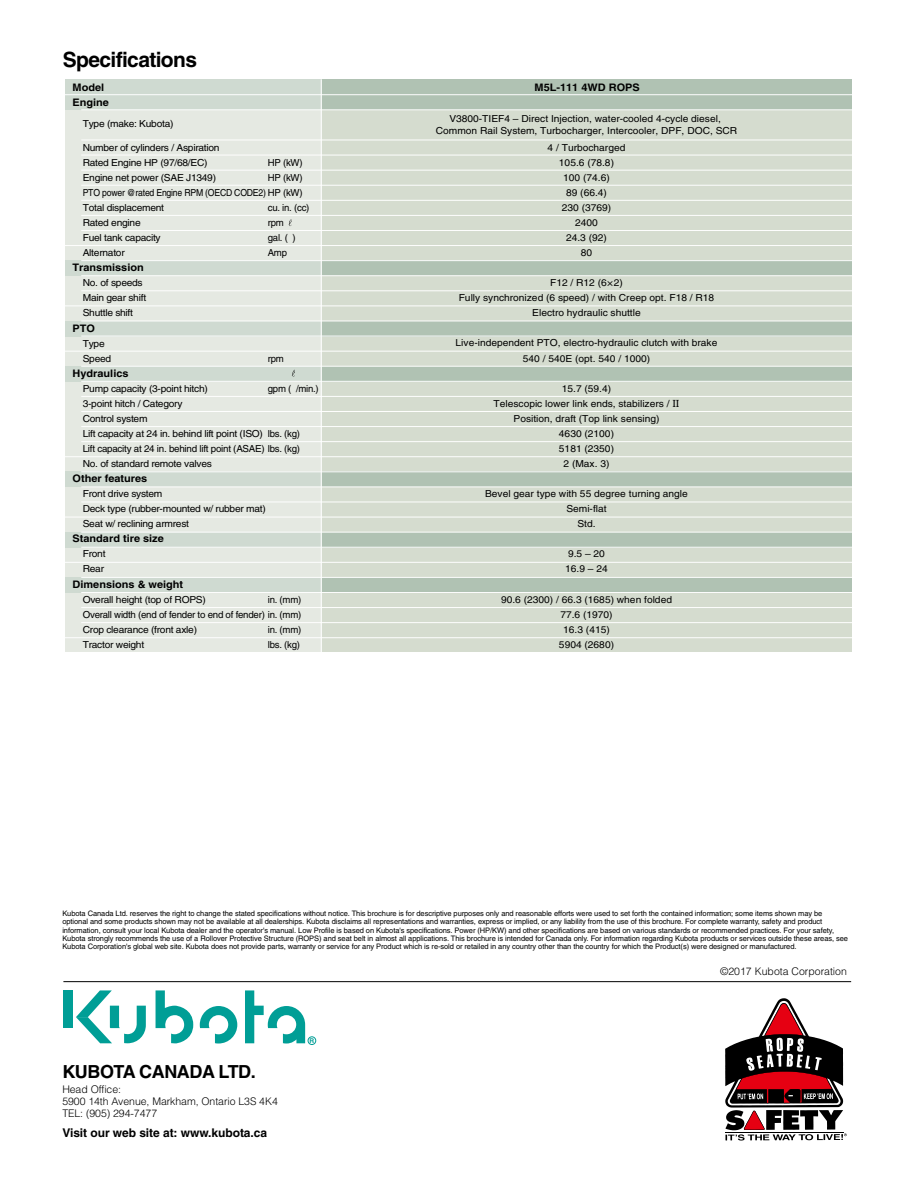
<style>
.page{position:relative;width:915px;height:1191px;background:#fff}
.page>*{position:absolute;margin:0;border:0;box-sizing:border-box;transform-origin:0 0}
.t1{font:700 21px "Helvetica";letter-spacing:-.03em;color:#000}
.t2{font:700 19.35px "Helvetica";color:#000;scale:1.06 1}
.t3{font:700 18px "Helvetica";letter-spacing:-.025em;color:#000}
.t4{font:700 12px "Helvetica";letter-spacing:-.005em;color:#000}
.t5{font:300 10.5px/12px "Helvetica";letter-spacing:-.005em;color:#000}
.t6{font:700 10.35px "Helvetica";color:#000;scale:1.06 1}
.t7{font:9.6px/15px "Helvetica";color:#000;text-align:center;scale:1.06 1}
.t8{font:9.6px/15px "Helvetica";letter-spacing:-.025em;color:#000;scale:1.06 1}
.t9{font:9.6px/15px "Helvetica";letter-spacing:-.025em;color:#000;text-align:right}
.t10{font:9.6px "Helvetica";letter-spacing:-.025em;color:#000;scale:.9 1}
.t11{font:7.5px/8.2px "Helvetica";letter-spacing:-.01em;color:#000}
.t12{font:700 6.45px "Helvetica";color:#009e96}
.s1{font-family:"Century Old Style"}
</style>
<div class="page">
<hr style="left:63px;top:981px;width:787px;height:1px;background:#000">
<svg style="left:725px;top:998px;width:121px;height:142px"></svg>
<hr style="left:724px;top:1131px;width:119px;height:1px;background:#000">
<div style="left:63px;top:990px;width:10px;height:38px;background:#009e96"></div>
<svg style="left:76px;top:990px;width:70px;height:53px"></svg>
<svg style="left:155px;top:990px;width:38px;height:53px"></svg>
<svg style="left:200px;top:1006px;width:37px;height:37px"></svg>
<svg style="left:245px;top:990px;width:60px;height:53px"></svg>
<div style="left:308px;top:1036px;width:8px;height:8px;border:1px solid #009e96;border-radius:50%"></div>
<div style="left:65px;top:79px;width:785px;height:573px;background:#d5dccf"></div>
<div style="left:65px;top:79px;width:785px;height:31px;background:#b0c2b3"></div>
<div style="left:65px;top:261px;width:785px;height:15px;background:#b0c2b3"></div>
<div style="left:65px;top:321px;width:785px;height:15px;background:#b0c2b3"></div>
<div style="left:65px;top:366px;width:785px;height:15px;background:#b0c2b3"></div>
<div style="left:65px;top:472px;width:785px;height:15px;background:#b0c2b3"></div>
<div style="left:65px;top:577px;width:785px;height:15px;background:#b0c2b3"></div>
<div style="left:65px;top:532px;width:785px;height:15px;background:#b0c2b3"></div>
<svg style="left:65px;top:79px;width:256px;height:573px;background:#e0e6de"></svg>
<hr style="left:81px;top:109px;width:769px;height:1px;background:#fff">
<hr style="left:64px;top:94px;width:786px;height:1px;background:#fff">
<hr style="left:81px;top:155px;width:769px;height:1px;background:#fff">
<hr style="left:81px;top:140px;width:769px;height:1px;background:#fff">
<hr style="left:81px;top:170px;width:769px;height:1px;background:#fff">
<hr style="left:81px;top:185px;width:769px;height:1px;background:#fff">
<hr style="left:81px;top:200px;width:769px;height:1px;background:#fff">
<hr style="left:81px;top:215px;width:769px;height:1px;background:#fff">
<hr style="left:81px;top:230px;width:769px;height:1px;background:#fff">
<hr style="left:65px;top:245px;width:785px;height:1px;background:#fff">
<hr style="left:81px;top:260px;width:769px;height:1px;background:#fff">
<hr style="left:81px;top:275px;width:769px;height:1px;background:#fff">
<hr style="left:81px;top:290px;width:769px;height:1px;background:#fff">
<hr style="left:64px;top:305px;width:786px;height:1px;background:#fff">
<hr style="left:64px;top:351px;width:786px;height:1px;background:#fff">
<hr style="left:81px;top:336px;width:769px;height:1px;background:#fff">
<hr style="left:81px;top:321px;width:769px;height:1px;background:#fff">
<hr style="left:81px;top:366px;width:769px;height:1px;background:#fff">
<hr style="left:81px;top:381px;width:769px;height:1px;background:#fff">
<hr style="left:81px;top:396px;width:769px;height:1px;background:#fff">
<hr style="left:81px;top:411px;width:769px;height:1px;background:#fff">
<hr style="left:81px;top:426px;width:769px;height:1px;background:#fff">
<hr style="left:81px;top:441px;width:769px;height:1px;background:#fff">
<hr style="left:65px;top:456px;width:785px;height:1px;background:#fff">
<hr style="left:81px;top:471px;width:769px;height:1px;background:#fff">
<hr style="left:81px;top:486px;width:769px;height:1px;background:#fff">
<hr style="left:81px;top:532px;width:769px;height:1px;background:#fff">
<hr style="left:64px;top:517px;width:786px;height:1px;background:#fff">
<hr style="left:81px;top:501px;width:769px;height:1px;background:#fff">
<hr style="left:81px;top:547px;width:769px;height:1px;background:#fff">
<hr style="left:64px;top:562px;width:786px;height:1px;background:#fff">
<hr style="left:81px;top:577px;width:769px;height:1px;background:#fff">
<hr style="left:81px;top:592px;width:769px;height:1px;background:#fff">
<hr style="left:81px;top:607px;width:769px;height:1px;background:#fff">
<hr style="left:81px;top:622px;width:769px;height:1px;background:#fff">
<hr style="left:65px;top:637px;width:785px;height:1px;background:#fff">
<hr style="left:321px;top:79px;width:1px;height:580px;background:#fff">
<svg style="left:288px;top:219px;width:3px;height:7px"></svg>
<svg style="left:291px;top:370px;width:4px;height:7px"></svg>
<h1 class="t1" style="left:63px;top:47px;width:136px">Specifications</h1>
<h2 class="t2" style="left:64px;top:49px;width:129px">Specifications</h2>
<h3 class="t6" style="left:73px;top:81px;width:31px">Model</h3>
<h3 class="t6" style="left:534px;top:81px;width:101px">M5L-111 4WD ROPS</h3>
<h3 class="t6" style="left:73px;top:96px;width:36px">Engine</h3>
<p class="t8" style="left:83px;top:117px;width:87px">Type (make: Kubota)</p>
<p class="t8" style="left:83px;top:140px;width:131px">Number of cylinders / Aspiration<br>Rated Engine HP (97/68/EC)<br>Engine net power (SAE J1349)</p>
<p class="t8" style="left:83px;top:200px;width:78px">Total displacement<br>Rated engine<br>Fuel tank capacity<br>Alternator</p>
<p class="t8" style="left:83px;top:275px;width:61px">No. of speeds<br>Main gear shift<br>Shuttle shift</p>
<p class="t8" style="left:83px;top:335px;width:28px">Type<br>Speed</p>
<p class="t8" style="left:83px;top:381px;width:171px">Pump capacity (3-point hitch)<br>3-point hitch / Category<br>Control system<br>Lift capacity at 24 in. behind lift point (ISO)</p>
<p class="t8" style="left:83px;top:456px;width:123px">No. of standard remote valves</p>
<p class="t8" style="left:83px;top:486px;width:174px">Front drive system<br>Deck type (rubber-mounted w/ rubber mat)<br>Seat w/ reclining armrest</p>
<p class="t8" style="left:83px;top:546px;width:23px">Front<br>Rear</p>
<p class="t8" style="left:83px;top:591px;width:118px">Overall height (top of ROPS)</p>
<p class="t8" style="left:83px;top:622px;width:109px">Crop clearance (front axle)<br>Tractor weight</p>
<p class="t9" style="left:268px;top:155px;width:36px">HP (kW)</p>
<p class="t9" style="left:268px;top:170px;width:36px">HP (kW)</p>
<p class="t10" style="left:83px;top:187px;width:246px">PTO power @rated Engine RPM (OECD CODE2) HP (kW)</p>
<p class="t9" style="left:268px;top:200px;width:43px">cu. in. (cc)</p>
<p class="t9" style="left:268px;top:215px;width:18px">rpm</p>
<p class="t9" style="left:268px;top:230px;width:29px">gal. ( )</p>
<p class="t9" style="left:268px;top:245px;width:21px">Amp</p>
<h3 class="t6" style="left:73px;top:261px;width:69px">Transmission</h3>
<h3 class="t6" style="left:73px;top:322px;width:23px">PTO</h3>
<h3 class="t6" style="left:73px;top:367px;width:54px">Hydraulics</h3>
<p class="t9" style="left:268px;top:351px;width:18px">rpm</p>
<p class="t9" style="left:268px;top:381px;width:52px">gpm ( /min.)</p>
<p class="t9" style="left:83px;top:426px;width:219px">lbs. (kg)<br>Lift capacity at 24 in. behind lift point (ASAE) lbs. (kg)</p>
<h3 class="t6" style="left:73px;top:472px;width:72px">Other features</h3>
<h3 class="t6" style="left:73px;top:532px;width:88px">Standard tire size</h3>
<h3 class="t6" style="left:73px;top:577px;width:106px">Dimensions &amp; weight</h3>
<p class="t9" style="left:83px;top:591px;width:220px">in. (mm)<br>Overall width (end of fender to end of fender) in. (mm) in. (mm)<br>lbs. (kg)</p>
<p class="t7" style="left:435px;top:112px;width:286px;line-height:12.3px">V3800-TIEF4 – Direct Injection, water-cooled 4-cycle diesel,<br>Common Rail System, Turbocharger, Intercooler, DPF, DOC, SCR</p>
<p class="t7" style="left:547px;top:140px;width:75px">4 / Turbocharged<br>105.6 (78.8)<br>100 (74.6)<br>89 (66.4)<br>230 (3769)<br>2400<br>24.3 (92)<br>80</p>
<p class="t7" style="left:458px;top:275px;width:242px">F12 / R12 (6×2)<br>Fully synchronized (6 speed) / with Creep opt. F18 / R18<br>Electro hydraulic shuttle</p>
<p class="t7" style="left:455px;top:335px;width:248px">Live-independent PTO, electro-hydraulic clutch with brake<br>540 / 540E (opt. 540 / 1000)</p>
<p class="t7" style="left:493px;top:381px;width:177px">15.7 (59.4)<br>Telescopic lower link ends, stabilizers / <span class="s1">II<br></span>Position, draft (Top link sensing)<br>4630 (2100)<br>5181 (2350)<br>2 (Max. 3)</p>
<p class="t7" style="left:485px;top:486px;width:193px">Bevel gear type with 55 degree turning angle<br>Semi-flat<br>Std.</p>
<p class="t8" style="left:565px;top:546px;width:42px">9.5 – 20<br>16.9 – 24</p>
<p class="t7" style="left:501px;top:591px;width:163px">90.6 (2300) / 66.3 (1685) when folded<br>77.6 (1970)<br>16.3 (415)<br>5904 (2680)</p>
<p class="t11" style="left:62px;top:909px;width:787px">Kubota Canada Ltd. reserves the right to change the stated specifications without notice. This brochure is for descriptive purposes only and reasonable efforts were used to set forth the contained information; some items shown may be optional and some products shown may not be available at all dealerships. Kubota disclaims all representations and warranties, express or implied, or any liability from the use of this brochure. For complete warranty, safety and product information, consult your local Kubota dealer and the operator's manual. Low Profile is based on Kubota's specifications. Power (HP/KW) and other specifications are based on various standards or recommended practices. For your safety, Kubota strongly recommends the use of a Rollover Protective Structure (ROPS) and seat belt in almost all applications. This brochure is intended for Canada only. For information regarding Kubota products or services outside these areas, see Kubota Corporation's global web site. Kubota does not provide parts, warranty or service for any Product which is re-sold or retailed in any country other than the country for which the Product(s) were designed or manufactured.</p>
<h3 class="t3" style="left:62px;top:1060px;width:195px">KUBOTA CANADA LTD.</h3>
<h3 class="t5" style="left:62px;top:1082px;width:217px">Head Office:<br>5900 14th Avenue, Markham, Ontario L3S 4K4<br>TEL: (905) 294-7477</h3>
<h3 class="t4" style="left:62px;top:1125px;width:206px">Visit our web site at: www.kubota.ca</h3>
<p class="t12" style="left:309px;top:1036px;width:6px">R</p>
<h3 class="t5" style="left:719px;top:965px;width:128px">©2017 Kubota Corporation</h3>
</div>
